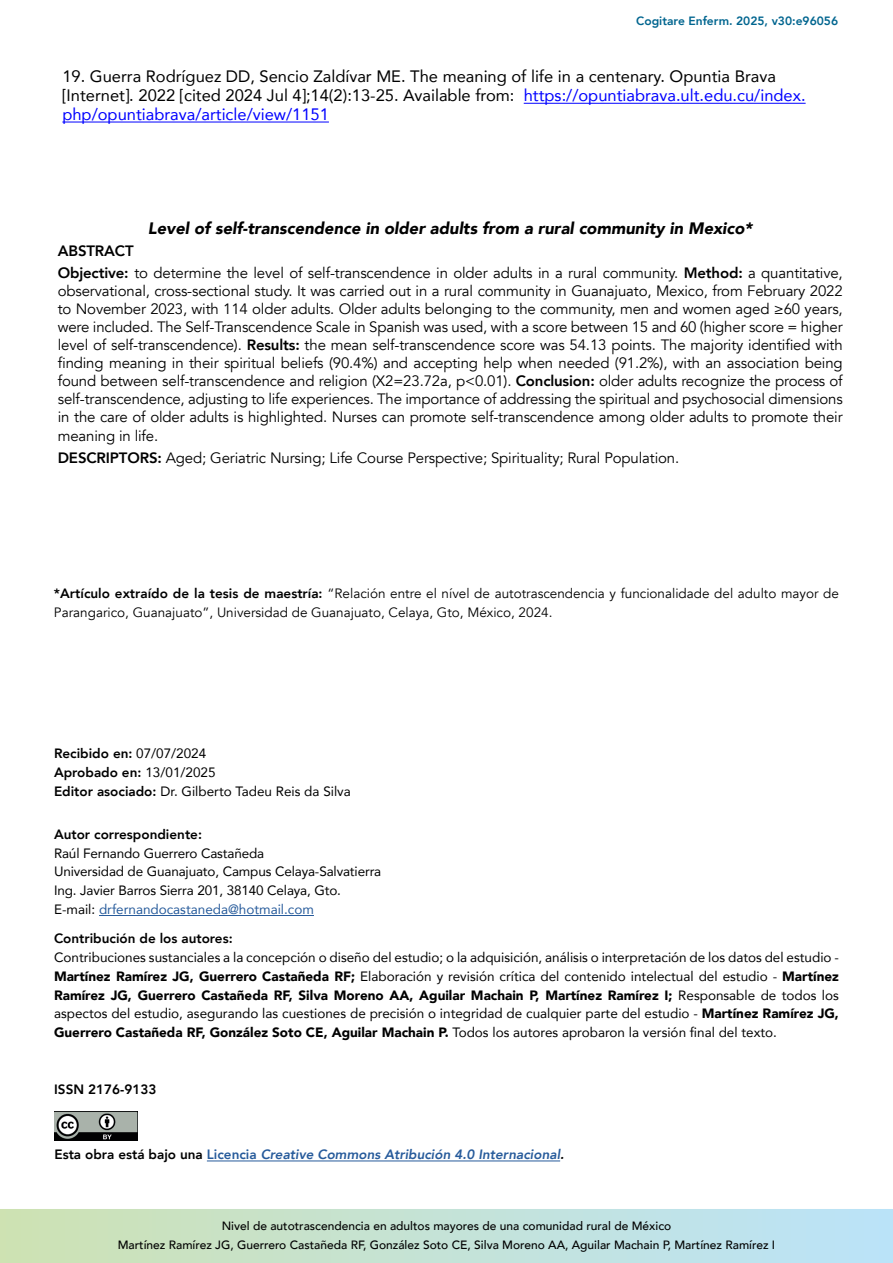
<style>
.page{position:relative;width:893px;height:1263px;background:#fff}
.page>*{position:absolute;margin:0;border:0;box-sizing:border-box;transform-origin:0 0}
.t1{font:16.5px/18.8px "Avenir";color:#000}
.t2{font:italic 900 16.5px "Avenir";color:#000}
.t3{font:15px/18px "Avenir";letter-spacing:-.01em;color:#000}
.t4{font:13.5px/18.8px "Avenir";letter-spacing:-.01em;color:#000}
.t5{font:13.5px/18.8px "Avenir";color:#000}
.t6{font:italic 800 13.5px "Avenir";color:#275b9b}
.t7{font:800 13.5px "Avenir";color:#000}
.t8{font:500 12px/18.6px "Avenir";color:#000;text-align:center}
.t9{font:800 12px "Avenir";color:#00658f}
.s1{color:#00f}
.s2{font-weight:800}
.s3{color:#275b9b}
.s4{font-weight:900}
.s5{font-style:normal;color:#000}
.s6{font-style:normal}
.s7{color:#000}
</style>
<div class="page">
<svg style="left:0;top:1209px;width:893px;height:54px;background:#c4e2d6"></svg>
<hr style="left:99px;top:915px;width:215px;height:1px;background:#275b9b">
<img style="left:54px;top:1111px;width:84px;height:29px">
<hr style="left:207px;top:1160px;width:353px;height:1px;background:#275b9b">
<hr style="left:524px;top:103px;width:282px;height:1px;background:#00f">
<hr style="left:62px;top:122px;width:267px;height:1px;background:#00f">
<p class="t9" style="left:636px;top:10px;width:203px">Cogitare Enferm. 2025, v30:e96056</p>
<p class="t1" style="left:62px;top:67px;width:745px">19. Guerra Rodríguez DD, Sencio Zaldívar ME. The meaning of life in a centenary. Opuntia Brava [Internet]. 2022 [cited 2024 Jul 4];14(2):13-25. Available from: <span class="s1">https://opuntiabrava.ult.edu.cu/index. php/opuntiabrava/article/view/1151</span></p>
<p class="t2" style="left:148px;top:215px;width:606px">Level of self-transcendence in older adults from a rural community in Mexico*</p>
<p class="t3" style="left:58px;top:240px;width:786px;line-height:22.2px"><span class="s2">ABSTRACT<br>Objective:</span> to determine the level of self-transcendence in older adults in a rural community. <span class="s2">Method:</span> a quantitative,</p>
<p class="t3" style="left:58px;top:283px;width:786px;text-align:justify">observational, cross-sectional study. It was carried out in a rural community in Guanajuato, Mexico, from February 2022 to November 2023, with 114 older adults. Older adults belonging to the community, men and women aged ≥60 years, were included. The Self-Transcendence Scale in Spanish was used, with a score between 15 and 60 (higher score = higher level of self-transcendence). <span class="s2">Results:</span> the mean self-transcendence score was 54.13 points. The majority identified with finding meaning in their spiritual beliefs (90.4%) and accepting help when needed (91.2%), with an association being found between self-transcendence and religion (X2=23.72a, p&lt;0.01). <span class="s2">Conclusion:</span> older adults recognize the process of self-transcendence, adjusting to life experiences. The importance of addressing the spiritual and psychosocial dimensions in the care of older adults is highlighted. Nurses can promote self-transcendence among older adults to promote their meaning in life.</p>
<p class="t3" style="left:58px;top:449px;width:623px"><span class="s2">DESCRIPTORS:</span> Aged; Geriatric Nursing; Life Course Perspective; Spirituality; Rural Population.</p>
<p class="t5" style="left:54px;top:584px;width:786px"><span class="s2">*Artículo extraído de la tesis de maestría:</span> “Relación entre el nível de autotrascendencia y funcionalidade del adulto mayor de<br>Parangarico, Guanajuato”, Universidad de Guanajuato, Celaya, Gto, México, 2024.</p>
<p class="t4" style="left:54px;top:744px;width:298px"><span class="s2">Recibido en:</span> 07/07/2024<br><span class="s2">Aprobado en:</span> 13/01/2025<br><span class="s2">Editor asociado:</span> Dr. Gilberto Tadeu Reis da Silva</p>
<p class="t7" style="left:54px;top:822px;width:149px">Autor correspondiente:</p>
<p class="t4" style="left:54px;top:843px;width:329px">Raúl Fernando Guerrero Castañeda<br>Universidad de Guanajuato, Campus Celaya-Salvatierra Ing. Javier Barros Sierra 201, 38140 Celaya, Gto.<br>E-mail: <span class="s3">drfernandocastaneda@hotmail.com</span></p>
<p class="t7" style="left:54px;top:926px;width:180px">Contribución de los autores:</p>
<p class="t4" style="left:54px;top:947px;width:786px;text-align:justify">Contribuciones sustanciales a la concepción o diseño del estudio; o la adquisición, análisis o interpretación de los datos del estudio - <span class="s4">Martínez Ramírez JG, Guerrero Castañeda RF;</span> Elaboración y revisión crítica del contenido intelectual del estudio - <span class="s4">Martínez Ramírez JG, Guerrero Castañeda RF, Silva Moreno AA, Aguilar Machain P, Martínez Ramírez I;</span> Responsable de todos los aspectos del estudio, asegurando las cuestiones de precisión o integridad de cualquier parte del estudio - <span class="s4">Martínez Ramírez JG, Guerrero Castañeda RF, González Soto CE, Aguilar Machain P.</span> Todos los autores aprobaron la versión final del texto.</p>
<p class="t7" style="left:54px;top:1077px;width:104px">ISSN 2176-9133</p>
<p class="t6" style="left:54px;top:1146px;width:511px"><span class="s5">Esta obra está bajo una</span> <span class="s6">Licencia</span> Creative Commons Atribución 4.0 Internacional<span class="s7">.</span></p>
<p class="t8" style="left:118px;top:1216px;width:659px">Nivel de autotrascendencia en adultos mayores de una comunidad rural de México<br>Martínez Ramírez JG, Guerrero Castañeda RF, González Soto CE, Silva Moreno AA, Aguilar Machain P, Martínez Ramírez I</p>
</div>
